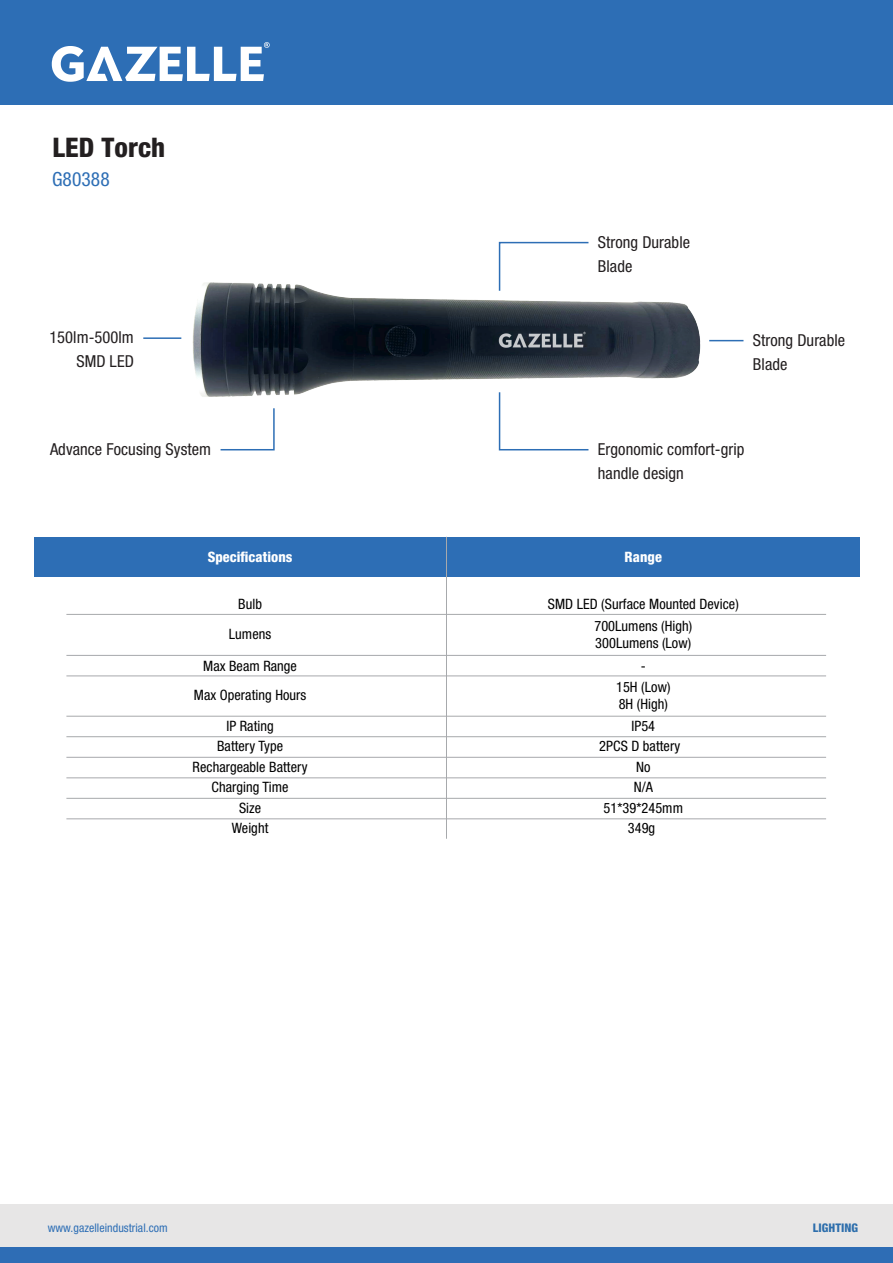
<style>
.page{position:relative;width:893px;height:1263px;background:#fff}
.page>*{position:absolute;margin:0;border:0;box-sizing:border-box;transform-origin:0 0}
.t1{font:800 condensed 27px "Helvetica Neue LT Std";letter-spacing:.005em;color:#231f20}
.t2{font:condensed 19.5px "Helvetica Neue LT Std";letter-spacing:.005em;color:#2d6eb5}
.t3{font:condensed 16.5px/24px "Helvetica Neue LT Std";letter-spacing:.005em;color:#231f20}
.t4{font:condensed 14.25px/20.5px "Helvetica Neue LT Std";letter-spacing:.005em;color:#000;text-align:center}
.t5{font:800 condensed 14.25px "Helvetica Neue LT Std";letter-spacing:.005em;color:#fff}
.t6{font:condensed 11.85px "Helvetica Neue LT Std";letter-spacing:.005em;color:#2d6eb5}
.t7{font:800 condensed 11.85px "Helvetica Neue LT Std";letter-spacing:.005em;color:#2d6eac}
</style>
<div class="page">
<div style="left:0;top:1204px;width:893px;height:43px;background:#e7e6e6"></div>
<div style="left:0;top:1247px;width:893px;height:16px;background:#2e6db5"></div>
<div style="left:0;top:0;width:893px;height:105px;background:#2d6eb5"></div>
<svg style="left:52px;top:42px;width:218px;height:40px"></svg>
<img style="left:181px;top:282px;width:538px;height:115px">
<svg style="left:498px;top:391px;width:92px;height:60px"></svg>
<svg style="left:498px;top:241px;width:92px;height:51px"></svg>
<hr style="left:709px;top:340px;width:34px;height:1px;background:#2d6eb5">
<hr style="left:143px;top:337px;width:38px;height:2px;background:#2d6eb5">
<svg style="left:220px;top:408px;width:55px;height:43px"></svg>
<div style="left:34px;top:537px;width:825px;height:40px;background:#2d6eb5"></div>
<hr style="left:66px;top:716px;width:760px;height:1px;background:#a7a9ac">
<hr style="left:446px;top:537px;width:1px;height:302px;background:#a7a9ac">
<hr style="left:66px;top:736px;width:760px;height:1px;background:#a7a9ac">
<hr style="left:66px;top:757px;width:760px;height:1px;background:#a7a9ac">
<hr style="left:66px;top:675px;width:760px;height:1px;background:#a7a9ac">
<hr style="left:66px;top:614px;width:760px;height:1px;background:#a7a9ac">
<hr style="left:66px;top:655px;width:760px;height:1px;background:#a7a9ac">
<hr style="left:66px;top:818px;width:760px;height:1px;background:#a7a9ac">
<hr style="left:66px;top:777px;width:760px;height:1px;background:#a7a9ac">
<hr style="left:66px;top:798px;width:760px;height:1px;background:#a7a9ac">
<h1 class="t1" style="left:52px;top:130px;width:114px">LED Torch</h1>
<h2 class="t2" style="left:52px;top:168px;width:59px">G80388</h2>
<p class="t3" style="left:49px;top:325px;width:86px;text-align:right">150lm-500lm<br>SMD LED</p>
<p class="t3" style="left:598px;top:230px;width:94px">Strong Durable<br>Blade</p>
<p class="t3" style="left:753px;top:328px;width:94px">Strong Durable<br>Blade</p>
<p class="t3" style="left:50px;top:437px;width:163px">Advance Focusing System</p>
<p class="t3" style="left:598px;top:437px;width:148px">Ergonomic comfort-grip handle design</p>
<p class="t5" style="left:208px;top:548px;width:86px">Specifications</p>
<p class="t5" style="left:625px;top:548px;width:39px">Range</p>
<p class="t4" style="left:548px;top:594px;width:192px">SMD LED (Surface Mounted Device)</p>
<p class="t4" style="left:238px;top:594px;width:25px">Bulb</p>
<p class="t4" style="left:229px;top:624px;width:44px">Lumens</p>
<p class="t4" style="left:594px;top:617px;width:99px;line-height:17.2px;text-align:left">700Lumens (High)<br>300Lumens (Low)</p>
<p class="t4" style="left:203px;top:655px;width:95px">Max Beam Range</p>
<p class="t4" style="left:616px;top:655px;width:56px;line-height:21.1px">-<br>15H (Low)</p>
<p class="t4" style="left:619px;top:693px;width:51px;line-height:22.5px">8H (High)<br>IP54</p>
<p class="t4" style="left:194px;top:679px;width:114px;line-height:31.2px">Max Operating Hours<br>IP Rating</p>
<p class="t4" style="left:193px;top:736px;width:116px">Battery Type<br>Rechargeable Battery<br>Charging Time<br>Size</p>
<p class="t4" style="left:599px;top:736px;width:83px">2PCS D battery</p>
<p class="t4" style="left:636px;top:756px;width:16px">No</p>
<p class="t4" style="left:604px;top:777px;width:81px">N/A<br>51*39*245mm</p>
<p class="t4" style="left:232px;top:818px;width:38px">Weight</p>
<p class="t4" style="left:628px;top:818px;width:29px">349g</p>
<p class="t6" style="left:48px;top:1221px;width:122px">www.gazelleindustrial.com</p>
<p class="t7" style="left:813px;top:1221px;width:47px">LIGHTING</p>
</div>
